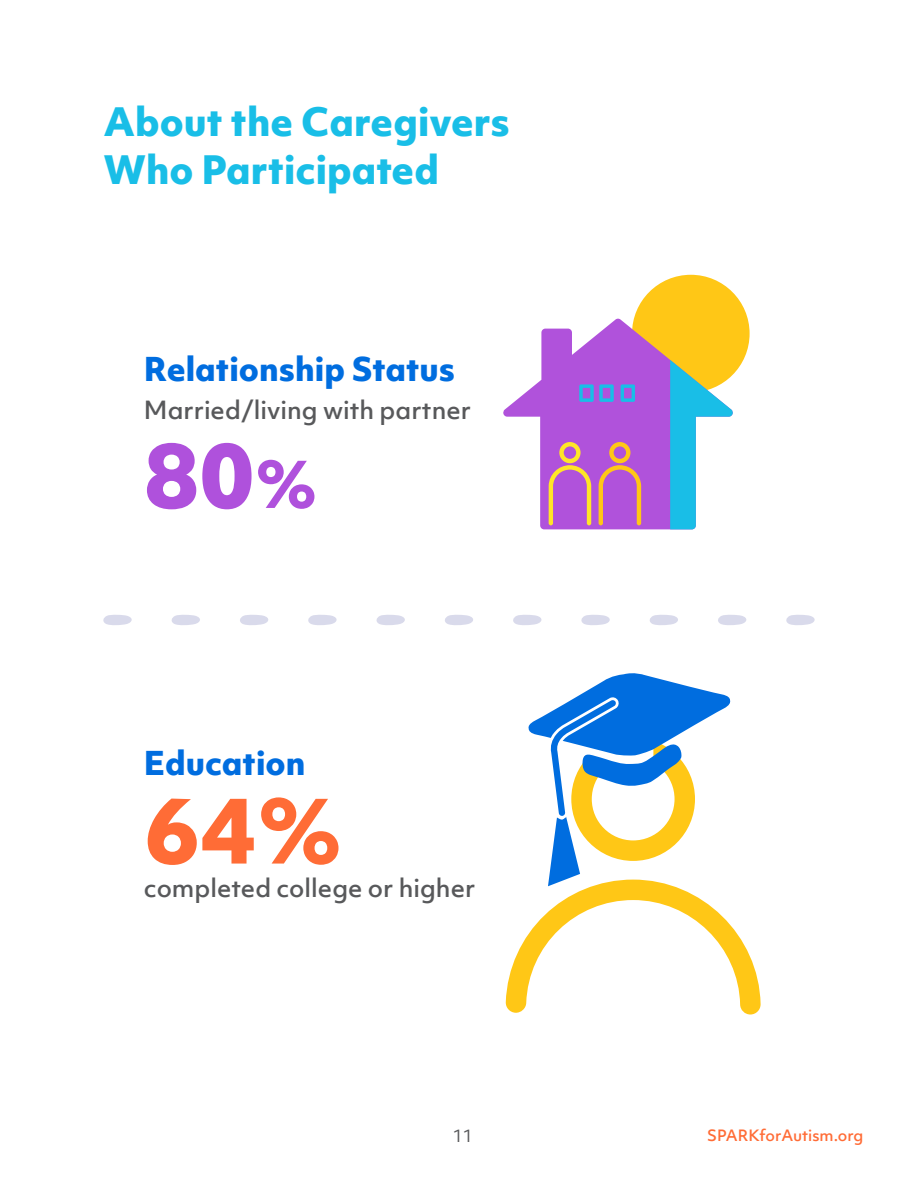
<style>
.page{position:relative;width:918px;height:1188px;background:#fff}
.page>*{position:absolute;margin:0;border:0;box-sizing:border-box;transform-origin:0 0}
.t1{font:800 87px "Objektiv Mk 1";color:#ff6c36}
.t2{font:800 85.65px "Objektiv Mk 1";color:#af51dc}
.t3{font:800 37.5px/48px "Objektiv Mk 1";color:#19bee7}
.t4{font:800 31.5px "Objektiv Mk 1";color:#006ddf}
.t5{font:500 24px "Objektiv Mk 1";color:#58595b}
.t6{font:16.5px "Objektiv Mk 1";color:#58595b}
.t7{font:500 15px "Objektiv Mk 1";color:#ff6c36}
.s1{font-size:63.45px}
</style>
<div class="page">
<div style="left:632px;top:275px;width:118px;height:117px;background:#ffc716;border-radius:50%"></div>
<svg style="left:503px;top:318px;width:167px;height:211px;fill:#b052db"></svg>
<svg style="left:670px;top:360px;width:63px;height:169px"></svg>
<svg style="left:599px;top:442px;width:42px;height:83px"></svg>
<svg style="left:549px;top:442px;width:42px;height:83px"></svg>
<svg style="left:621px;top:384px;width:14px;height:18px"></svg>
<svg style="left:579px;top:384px;width:35px;height:18px"></svg>
<svg style="left:505px;top:673px;width:256px;height:342px"></svg>
<svg style="left:513px;top:615px;width:29px;height:10px"></svg>
<svg style="left:650px;top:615px;width:28px;height:10px"></svg>
<svg style="left:581px;top:615px;width:29px;height:10px"></svg>
<svg style="left:718px;top:615px;width:29px;height:10px"></svg>
<svg style="left:786px;top:615px;width:29px;height:10px"></svg>
<svg style="left:103px;top:615px;width:29px;height:10px"></svg>
<svg style="left:240px;top:615px;width:28px;height:10px"></svg>
<svg style="left:171px;top:615px;width:29px;height:10px"></svg>
<svg style="left:308px;top:615px;width:29px;height:10px"></svg>
<svg style="left:445px;top:615px;width:28px;height:10px"></svg>
<svg style="left:376px;top:615px;width:29px;height:10px"></svg>
<h3 class="t3" style="left:103px;top:97px;width:408px">About the Caregivers<br>Who Participated</h3>
<h3 class="t4" style="left:144px;top:347px;width:313px">Relationship Status</h3>
<p class="t5" style="left:144px;top:394px;width:329px">Married/living with partner</p>
<h2 class="t2" style="left:144px;top:414px;width:175px">80<span class="s1">%</span></h2>
<h3 class="t4" style="left:144px;top:740px;width:163px">Education</h3>
<h1 class="t1" style="left:144px;top:768px;width:201px">64%</h1>
<p class="t5" style="left:144px;top:871px;width:333px">completed college or higher</p>
<p class="t6" style="left:453px;top:1124px;width:22px">11</p>
<p class="t7" style="left:707px;top:1125px;width:158px">SPARKforAutism.org</p>
</div>
